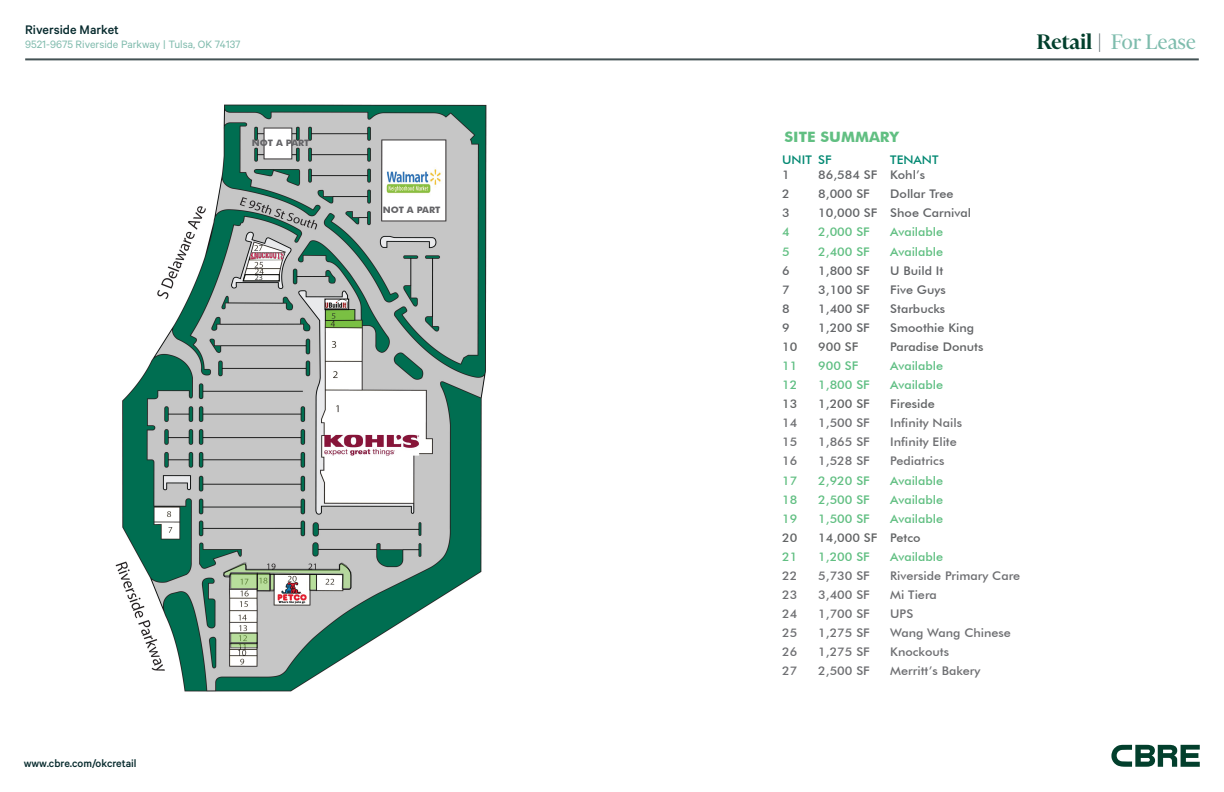
<style>
.page{position:relative;width:1224px;height:792px;background:#fff}
.page>*{position:absolute;margin:0;border:0;box-sizing:border-box;transform-origin:0 0}
.t1{font:24px "Financier Display";color:#7ebcad}
.t2{font:700 14.3px "Futura BT";color:#61bf82;scale:1.06 1}
.t3{font:500 14px "Calibre";color:#05292c}
.t4{font:12px "Calibre";color:#80bbad}
.t5{font:500 12px "Calibre";color:#05292c}
.Bold_Table_Content_-_Left_Align{font:500 11.9px "Futura BT";color:#6e6f72;scale:1.06 1}
.Bold_Table_Content_-_Left_Align-2{font:500 11.9px "Futura BT";color:#636568;scale:1.06 1}
.Bold_Table_Content_-_Left_Align-3{font:500 11.9px "Futura BT";color:#61bf82;scale:1.06 1}
.Bold_Table_Content_-_Left_Align-4{font:500 11.9px "Futura BT";color:#626465;scale:1.06 1}
.Bold_Table_Content_-_Left_Align-5{font:500 11.9px "Futura BT";color:#60bf84;scale:1.06 1}
.Bold_Table_Content_-_Left_Align-6{font:500 11.9px "Futura BT";color:#028872;scale:1.06 1}
.Text{font:700 8.9px "Futura BT";color:#636366;scale:1.07 1}
.Info_Space_sub-heading{font:300 7.6px "Calibri";color:#040503;scale:1.07 1}
.s1{font-weight:600;color:#023f2c}
.s2{color:#415255}
</style>
<div class="page">
<svg style="left:1111px;top:745px;width:89px;height:22px"></svg>
<hr style="left:25px;top:58px;width:1174px;height:2px;background:#435254">
<img style="left:115px;top:104px;width:372px;height:588px">
<img style="left:250px;top:253px;width:34px;height:7px">
<img style="left:327px;top:301px;width:20px;height:7px">
<div style="left:325px;top:299px;width:24px;height:11px;border:1px solid #040503"></div>
<svg style="left:257px;top:590px;width:13px;height:1px"></svg>
<svg style="left:223px;top:562px;width:129px;height:28px"></svg>
<svg style="left:243px;top:274px;width:37px;height:7px"></svg>
<svg style="left:230px;top:573px;width:28px;height:16px"></svg>
<div style="left:309px;top:574px;width:8px;height:16px;background:#b8de9c;border:1px solid #040503"></div>
<svg style="left:270px;top:574px;width:4px;height:16px"></svg>
<svg style="left:230px;top:632px;width:28px;height:11px"></svg>
<svg style="left:230px;top:643px;width:28px;height:5px"></svg>
<p class="t3" style="left:25px;top:22px;width:95px">Riverside Market</p>
<p class="t4" style="left:25px;top:38px;width:217px">9521-9675 Riverside Parkway | Tulsa, OK 74137</p>
<p class="Text" style="left:252px;top:138px;width:55px">NOT A PART</p>
<p class="Info_Space_sub-heading" style="left:255px;top:273px;width:9px">23</p>
<p class="Text" style="left:383px;top:204px;width:55px">NOT A PART</p>
<p class="t5" style="left:24px;top:756px;width:114px">www.cbre.com/okcretail</p>
<p class="t1" style="left:1037px;top:30px;width:160px"><span class="s1">Retail</span> <span class="s2">|</span> For Lease</p>
<p class="t2" style="left:785px;top:129px;width:109px">SITE SUMMARY</p>
<p class="Bold_Table_Content_-_Left_Align-6" style="left:782px;top:152px;width:48px">UNIT SF</p>
<p class="Bold_Table_Content_-_Left_Align-6" style="left:890px;top:152px;width:47px">TENANT</p>
<p class="Bold_Table_Content_-_Left_Align-2" style="left:782px;top:168px;width:9px">1</p>
<p class="Bold_Table_Content_-_Left_Align-2" style="left:818px;top:168px;width:102px">86,584 SF Kohl’s</p>
<p class="Bold_Table_Content_-_Left_Align-2" style="left:782px;top:187px;width:9px">2</p>
<p class="Bold_Table_Content_-_Left_Align-2" style="left:818px;top:187px;width:50px">8,000 SF</p>
<p class="Bold_Table_Content_-_Left_Align-2" style="left:890px;top:187px;width:61px">Dollar Tree</p>
<p class="Bold_Table_Content_-_Left_Align-2" style="left:782px;top:206px;width:9px">3</p>
<p class="Bold_Table_Content_-_Left_Align-2" style="left:818px;top:206px;width:146px">10,000 SF Shoe Carnival</p>
<p class="Bold_Table_Content_-_Left_Align-3" style="left:782px;top:225px;width:9px">4</p>
<p class="Bold_Table_Content_-_Left_Align-3" style="left:818px;top:225px;width:50px">2,000 SF</p>
<p class="Bold_Table_Content_-_Left_Align-3" style="left:890px;top:225px;width:52px">Available</p>
<p class="Bold_Table_Content_-_Left_Align-3" style="left:782px;top:244px;width:9px">5</p>
<p class="Bold_Table_Content_-_Left_Align-3" style="left:818px;top:244px;width:50px">2,400 SF</p>
<p class="Bold_Table_Content_-_Left_Align-3" style="left:890px;top:244px;width:52px">Available</p>
<p class="Bold_Table_Content_-_Left_Align-2" style="left:782px;top:263px;width:9px">6</p>
<p class="Bold_Table_Content_-_Left_Align-2" style="left:818px;top:263px;width:50px">1,800 SF</p>
<p class="Bold_Table_Content_-_Left_Align-2" style="left:890px;top:263px;width:52px">U Build It</p>
<p class="Bold_Table_Content_-_Left_Align-2" style="left:782px;top:282px;width:9px">7</p>
<p class="Bold_Table_Content_-_Left_Align-2" style="left:818px;top:282px;width:50px">3,100 SF</p>
<p class="Bold_Table_Content_-_Left_Align-2" style="left:890px;top:282px;width:54px">Five Guys</p>
<p class="Bold_Table_Content_-_Left_Align-2" style="left:782px;top:301px;width:9px">8</p>
<p class="Bold_Table_Content_-_Left_Align-2" style="left:818px;top:301px;width:50px">1,400 SF</p>
<p class="Bold_Table_Content_-_Left_Align-2" style="left:890px;top:301px;width:53px">Starbucks</p>
<p class="Bold_Table_Content_-_Left_Align-2" style="left:782px;top:320px;width:9px">9</p>
<p class="Bold_Table_Content_-_Left_Align-2" style="left:818px;top:320px;width:50px">1,200 SF</p>
<p class="Bold_Table_Content_-_Left_Align-2" style="left:890px;top:320px;width:81px">Smoothie King</p>
<p class="Bold_Table_Content_-_Left_Align-4" style="left:782px;top:340px;width:16px">10</p>
<p class="Bold_Table_Content_-_Left_Align-4" style="left:818px;top:340px;width:39px">900 SF</p>
<p class="Bold_Table_Content_-_Left_Align-4" style="left:890px;top:340px;width:89px">Paradise Donuts</p>
<p class="Bold_Table_Content_-_Left_Align-5" style="left:782px;top:359px;width:16px">11</p>
<p class="Bold_Table_Content_-_Left_Align-5" style="left:818px;top:359px;width:39px">900 SF</p>
<p class="Bold_Table_Content_-_Left_Align-5" style="left:890px;top:359px;width:52px">Available</p>
<p class="Bold_Table_Content_-_Left_Align-5" style="left:782px;top:378px;width:16px">12</p>
<p class="Bold_Table_Content_-_Left_Align-5" style="left:818px;top:378px;width:50px">1,800 SF</p>
<p class="Bold_Table_Content_-_Left_Align-5" style="left:890px;top:378px;width:52px">Available</p>
<p class="Bold_Table_Content_-_Left_Align-4" style="left:782px;top:397px;width:16px">13</p>
<p class="Bold_Table_Content_-_Left_Align-4" style="left:818px;top:397px;width:50px">1,200 SF</p>
<p class="Bold_Table_Content_-_Left_Align-4" style="left:890px;top:397px;width:44px">Fireside</p>
<p class="Bold_Table_Content_-_Left_Align" style="left:782px;top:416px;width:16px">14</p>
<p class="Bold_Table_Content_-_Left_Align" style="left:818px;top:416px;width:50px">1,500 SF</p>
<p class="Bold_Table_Content_-_Left_Align" style="left:890px;top:416px;width:69px">Infinity Nails</p>
<p class="Bold_Table_Content_-_Left_Align" style="left:782px;top:435px;width:16px">15</p>
<p class="Bold_Table_Content_-_Left_Align" style="left:818px;top:435px;width:50px">1,865 SF</p>
<p class="Bold_Table_Content_-_Left_Align" style="left:890px;top:435px;width:64px">Infinity Elite</p>
<p class="Bold_Table_Content_-_Left_Align" style="left:782px;top:454px;width:16px">16</p>
<p class="Bold_Table_Content_-_Left_Align" style="left:818px;top:454px;width:50px">1,528 SF</p>
<p class="Bold_Table_Content_-_Left_Align" style="left:890px;top:454px;width:53px">Pediatrics</p>
<p class="Bold_Table_Content_-_Left_Align-3" style="left:782px;top:473px;width:16px">17</p>
<p class="Bold_Table_Content_-_Left_Align-3" style="left:818px;top:473px;width:50px">2,920 SF</p>
<p class="Bold_Table_Content_-_Left_Align-3" style="left:890px;top:473px;width:52px">Available</p>
<p class="Bold_Table_Content_-_Left_Align-3" style="left:782px;top:492px;width:16px">18</p>
<p class="Bold_Table_Content_-_Left_Align-3" style="left:818px;top:492px;width:50px">2,500 SF</p>
<p class="Bold_Table_Content_-_Left_Align-3" style="left:890px;top:492px;width:52px">Available</p>
<p class="Bold_Table_Content_-_Left_Align-3" style="left:782px;top:511px;width:16px">19</p>
<p class="Bold_Table_Content_-_Left_Align-3" style="left:818px;top:511px;width:50px">1,500 SF</p>
<p class="Bold_Table_Content_-_Left_Align-3" style="left:890px;top:511px;width:52px">Available</p>
<p class="Bold_Table_Content_-_Left_Align-4" style="left:782px;top:530px;width:16px">20</p>
<p class="Bold_Table_Content_-_Left_Align-4" style="left:818px;top:530px;width:98px">14,000 SF Petco</p>
<p class="Bold_Table_Content_-_Left_Align-3" style="left:782px;top:549px;width:16px">21</p>
<p class="Bold_Table_Content_-_Left_Align-3" style="left:818px;top:549px;width:50px">1,200 SF</p>
<p class="Bold_Table_Content_-_Left_Align-3" style="left:890px;top:549px;width:52px">Available</p>
<p class="Bold_Table_Content_-_Left_Align" style="left:782px;top:568px;width:16px">22</p>
<p class="Bold_Table_Content_-_Left_Align" style="left:818px;top:568px;width:50px">5,730 SF</p>
<p class="Bold_Table_Content_-_Left_Align" style="left:890px;top:568px;width:124px">Riverside Primary Care</p>
<p class="Bold_Table_Content_-_Left_Align" style="left:782px;top:588px;width:16px">23</p>
<p class="Bold_Table_Content_-_Left_Align" style="left:818px;top:588px;width:50px">3,400 SF</p>
<p class="Bold_Table_Content_-_Left_Align" style="left:890px;top:588px;width:46px">Mi Tiera</p>
<p class="Bold_Table_Content_-_Left_Align" style="left:782px;top:607px;width:16px">24</p>
<p class="Bold_Table_Content_-_Left_Align" style="left:818px;top:607px;width:50px">1,700 SF</p>
<p class="Bold_Table_Content_-_Left_Align" style="left:890px;top:607px;width:23px">UPS</p>
<p class="Bold_Table_Content_-_Left_Align" style="left:782px;top:626px;width:16px">25</p>
<p class="Bold_Table_Content_-_Left_Align" style="left:818px;top:626px;width:50px">1,275 SF</p>
<p class="Bold_Table_Content_-_Left_Align" style="left:890px;top:626px;width:115px">Wang Wang Chinese</p>
<p class="Bold_Table_Content_-_Left_Align" style="left:782px;top:645px;width:16px">26</p>
<p class="Bold_Table_Content_-_Left_Align" style="left:818px;top:645px;width:50px">1,275 SF</p>
<p class="Bold_Table_Content_-_Left_Align" style="left:890px;top:645px;width:57px">Knockouts</p>
<p class="Bold_Table_Content_-_Left_Align" style="left:782px;top:664px;width:16px">27</p>
<p class="Bold_Table_Content_-_Left_Align" style="left:818px;top:664px;width:50px">2,500 SF</p>
<p class="Bold_Table_Content_-_Left_Align" style="left:890px;top:664px;width:87px">Merritt’s Bakery</p>
</div>
